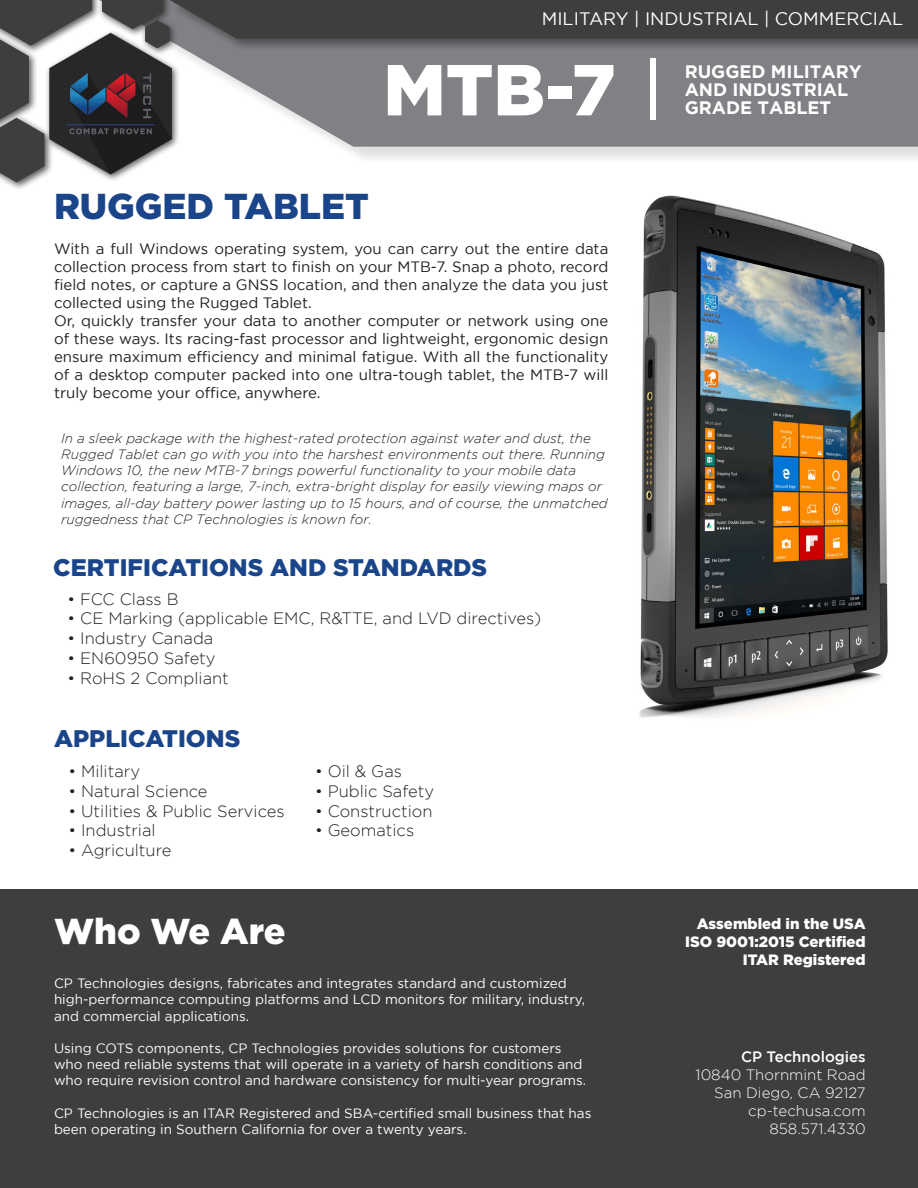
<style>
.page{position:relative;width:918px;height:1188px;background:#fff}
.page>*{position:absolute;margin:0;border:0;box-sizing:border-box;transform-origin:0 0}
.t1{font:900 72px "Gotham";color:#fff}
.t2{font:900 36px "Gotham";color:#1a458a}
.t3{font:900 36px "Gotham";color:#fff}
.t4{font:900 24px "Gotham";color:#1a458a}
.t5{font:700 18px "Gotham";color:#fff}
.t6{font:18px "Gotham";color:#fff}
.t7{font:300 16.5px "Gotham";color:#231f20}
.t8{font:15px/18px "Gotham";color:#231f20;text-align:justify}
.t9{font:300 15px "Gotham";color:#fff}
.t10{font:900 15px "Gotham";color:#fff}
.t11{font:500 15px "Gotham";color:#fff}
.t12{font:13.5px/16.2px "Gotham";color:#fff}
.t13{font:italic 300 13.5px/16.2px "Gotham";color:#231f20}
</style>
<div class="page">
<img style="left:639px;top:195px;width:249px;height:523px">
<div style="left:95px;top:0;width:823px;height:165px;background:#231f20;opacity:.14"></div>
<svg style="left:182px;top:52px;width:736px;height:95px;background:#8e9092"></svg>
<div style="left:45px;top:30px;width:135px;height:152px;background:#231f20;opacity:.75"></div>
<img style="left:92px;top:38px;width:90px;height:137px">
<div style="left:0;top:0;width:101px;height:54px;background:#231f20;opacity:.75"></div>
<div style="left:98px;top:0;width:74px;height:38px;background:#231f20;opacity:.75"></div>
<div style="left:141px;top:16px;width:37px;height:40px;background:#231f20;opacity:.75"></div>
<div style="left:0;top:114px;width:53px;height:77px;background:#231f20;opacity:.75"></div>
<svg style="left:0;top:0;width:92px;height:182px"></svg>
<div style="left:168px;top:0;width:750px;height:52px;background:#7b7c7f"></div>
<svg style="left:102px;top:0;width:816px;height:48px;background:#4a4a4c"></svg>
<div style="left:650px;top:58px;width:6px;height:62px;background:#fff"></div>
<div style="left:0;top:889px;width:918px;height:299px;background:#3e3e3f"></div>
<p class="t6" style="left:542px;top:8px;width:363px">MILITARY | INDUSTRIAL | COMMERCIAL</p>
<p class="t1" style="left:383px;top:48px;width:234px">MTB-7</p>
<p class="t5" style="left:685px;top:61px;width:178px">RUGGED MILITARY</p>
<p class="t5" style="left:685px;top:79px;width:165px">AND INDUSTRIAL</p>
<p class="t5" style="left:685px;top:97px;width:148px">GRADE TABLET</p>
<p class="t2" style="left:54px;top:185px;width:316px">RUGGED TABLET</p>
<p class="t8" style="left:54px;top:239px;width:556px">With a full Windows operating system, you can carry out the entire data collection process from start to finish on your MTB-7. Snap a photo, record field notes, or capture a GNSS location, and then analyze the data you just collected using the Rugged Tablet.</p>
<p class="t8" style="left:54px;top:311px;width:556px">Or, quickly transfer your data to another computer or network using one of these ways. Its racing-fast processor and lightweight, ergonomic design ensure maximum efficiency and minimal fatigue. With all the functionality of a desktop computer packed into one ultra-tough tablet, the MTB-7 will truly become your office, anywhere.</p>
<p class="t13" style="left:61px;top:430px;width:548px">In a sleek package with the highest-rated protection against water and dust, the Rugged Tablet can go with you into the harshest environments out there. Running Windows 10, the new MTB-7 brings powerful functionality to your mobile data collection, featuring a large, 7-inch, extra-bright display for easily viewing maps or images, all-day battery power lasting up to 15 hours, and of course, the unmatched ruggedness that CP Technologies is known for.</p>
<p class="t4" style="left:53px;top:554px;width:435px">CERTIFICATIONS AND STANDARDS</p>
<p class="t7" style="left:68px;top:590px;width:113px">• FCC Class B</p>
<p class="t7" style="left:68px;top:610px;width:475px">• CE Marking (applicable EMC, R&amp;TTE, and LVD directives)</p>
<p class="t7" style="left:68px;top:629px;width:147px">• Industry Canada</p>
<p class="t7" style="left:68px;top:649px;width:150px">• EN60950 Safety</p>
<p class="t7" style="left:68px;top:669px;width:163px">• RoHS 2 Compliant</p>
<p class="t4" style="left:54px;top:724px;width:188px">APPLICATIONS</p>
<p class="t7" style="left:68px;top:762px;width:73px">• Military</p>
<p class="t7" style="left:68px;top:782px;width:141px">• Natural Science</p>
<p class="t7" style="left:68px;top:802px;width:218px">• Utilities &amp; Public Services</p>
<p class="t7" style="left:68px;top:822px;width:89px">• Industrial</p>
<p class="t7" style="left:68px;top:841px;width:105px">• Agriculture</p>
<p class="t7" style="left:315px;top:762px;width:89px">• Oil &amp; Gas</p>
<p class="t7" style="left:315px;top:782px;width:121px">• Public Safety</p>
<p class="t7" style="left:315px;top:802px;width:119px">• Construction</p>
<p class="t7" style="left:315px;top:822px;width:101px">• Geomatics</p>
<p class="t3" style="left:54px;top:911px;width:233px">Who We Are</p>
<p class="t12" style="left:54px;top:975px;width:533px">CP Technologies designs, fabricates and integrates standard and customized high-performance computing platforms and LCD monitors for military, industry, and commercial applications.</p>
<p class="t12" style="left:54px;top:1040px;width:534px">Using COTS components, CP Technologies provides solutions for customers who need reliable systems that will operate in a variety of harsh conditions and who require revision control and hardware consistency for multi-year programs.</p>
<p class="t12" style="left:54px;top:1105px;width:539px">CP Technologies is an ITAR Registered and SBA-certified small business that has been operating in Southern California for over a twenty years.</p>
<p class="t10" style="left:697px;top:915px;width:171px">Assembled in the USA</p>
<p class="t10" style="left:685px;top:933px;width:182px">ISO 9001:2015 Certified</p>
<p class="t10" style="left:743px;top:951px;width:125px">ITAR Registered</p>
<p class="t11" style="left:741px;top:1048px;width:126px">CP Technologies</p>
<p class="t9" style="left:696px;top:1067px;width:172px">10840 Thornmint Road</p>
<p class="t9" style="left:714px;top:1085px;width:153px">San Diego, CA 92127</p>
<p class="t9" style="left:748px;top:1103px;width:119px">cp-techusa.com</p>
<p class="t9" style="left:769px;top:1121px;width:98px">858.571.4330</p>
</div>
